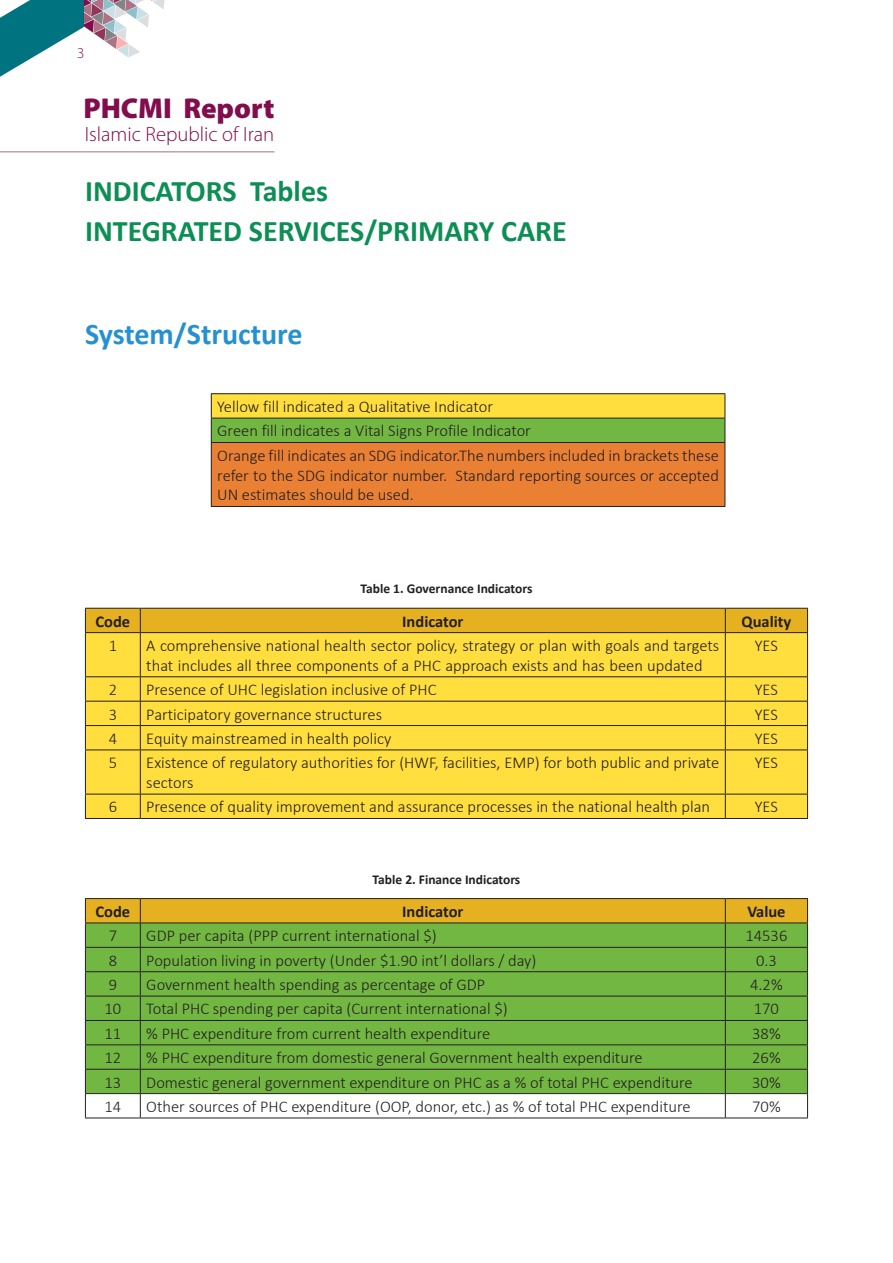
<style>
.page{position:relative;width:893px;height:1263px;background:#fff}
.page>*{position:absolute;margin:0;border:0;box-sizing:border-box;transform-origin:0 0}
.t1{font:700 30px "Calibri";color:#0c8e54}
.t2{font:700 30px "Calibri";color:#2691d0}
.t3{font:900 28.8px "Myriad Pro";color:#810d4c}
.t4{font:300 20.7px "Myriad Pro";color:#810d4c}
.t5{font:300 16.5px/19.8px "Calibri";color:#231f20}
.t6{font:700 16.5px "Calibri";color:#231f20}
.t7{font:300 15px "Myriad Pro";color:#810d4c}
.t8{font:700 13.5px "Calibri";color:#231f20}
</style>
<div class="page">
<svg style="left:0;top:0;width:165px;height:77px"></svg>
<hr style="left:0;top:151px;width:274px;height:2px;background:#c69ca9">
<div style="left:211px;top:394px;width:514px;height:24px;background:#ffde3d"></div>
<div style="left:211px;top:418px;width:514px;height:24px;background:#73b743"></div>
<div style="left:211px;top:442px;width:514px;height:64px;background:#ea8034"></div>
<hr style="left:211px;top:393px;width:514px;height:1px;background:#231f20">
<hr style="left:211px;top:418px;width:514px;height:1px;background:#231f20">
<svg style="left:211px;top:394px;width:1px;height:48px"></svg>
<svg style="left:725px;top:394px;width:1px;height:48px"></svg>
<hr style="left:211px;top:442px;width:514px;height:1px;background:#231f20">
<hr style="left:211px;top:443px;width:1px;height:63px;background:#231f20">
<hr style="left:725px;top:443px;width:1px;height:63px;background:#231f20">
<hr style="left:211px;top:506px;width:514px;height:1px;background:#231f20">
<div style="left:86px;top:633px;width:721px;height:185px;background:#ffde3d"></div>
<div style="left:85px;top:608px;width:723px;height:24px;background:#e6b120"></div>
<hr style="left:85px;top:632px;width:55px;height:1px;background:#231f20">
<hr style="left:85px;top:633px;width:1px;height:43px;background:#231f20">
<hr style="left:140px;top:632px;width:585px;height:1px;background:#231f20">
<hr style="left:140px;top:633px;width:1px;height:43px;background:#231f20">
<hr style="left:725px;top:632px;width:83px;height:1px;background:#231f20">
<hr style="left:725px;top:633px;width:1px;height:43px;background:#231f20">
<hr style="left:807px;top:633px;width:1px;height:43px;background:#231f20">
<hr style="left:85px;top:676px;width:55px;height:1px;background:#231f20">
<hr style="left:140px;top:676px;width:585px;height:1px;background:#231f20">
<hr style="left:725px;top:676px;width:83px;height:1px;background:#231f20">
<hr style="left:85px;top:701px;width:55px;height:1px;background:#231f20">
<hr style="left:140px;top:701px;width:585px;height:1px;background:#231f20">
<hr style="left:725px;top:701px;width:83px;height:1px;background:#231f20">
<hr style="left:85px;top:725px;width:55px;height:1px;background:#231f20">
<svg style="left:85px;top:677px;width:1px;height:72px"></svg>
<hr style="left:140px;top:725px;width:585px;height:1px;background:#231f20">
<svg style="left:140px;top:677px;width:1px;height:72px"></svg>
<hr style="left:725px;top:725px;width:83px;height:1px;background:#231f20">
<svg style="left:725px;top:677px;width:1px;height:72px"></svg>
<svg style="left:807px;top:677px;width:1px;height:72px"></svg>
<hr style="left:85px;top:749px;width:55px;height:1px;background:#231f20">
<hr style="left:85px;top:750px;width:1px;height:44px;background:#231f20">
<hr style="left:140px;top:749px;width:585px;height:1px;background:#231f20">
<hr style="left:140px;top:750px;width:1px;height:44px;background:#231f20">
<hr style="left:725px;top:749px;width:83px;height:1px;background:#231f20">
<hr style="left:725px;top:750px;width:1px;height:44px;background:#231f20">
<hr style="left:807px;top:750px;width:1px;height:44px;background:#231f20">
<hr style="left:85px;top:794px;width:55px;height:1px;background:#231f20">
<svg style="left:85px;top:794px;width:1px;height:24px"></svg>
<hr style="left:140px;top:794px;width:585px;height:1px;background:#231f20">
<svg style="left:140px;top:794px;width:1px;height:24px"></svg>
<hr style="left:725px;top:794px;width:83px;height:1px;background:#231f20">
<svg style="left:725px;top:794px;width:1px;height:24px"></svg>
<svg style="left:807px;top:794px;width:1px;height:24px"></svg>
<hr style="left:85px;top:818px;width:55px;height:1px;background:#231f20">
<hr style="left:140px;top:818px;width:585px;height:1px;background:#231f20">
<hr style="left:725px;top:818px;width:83px;height:1px;background:#231f20">
<svg style="left:85px;top:898px;width:723px;height:219px;background:#8ab651"></svg>
<hr style="left:85px;top:1117px;width:55px;height:1px;background:#231f20">
<hr style="left:140px;top:1117px;width:585px;height:1px;background:#231f20">
<hr style="left:725px;top:1117px;width:83px;height:1px;background:#231f20">
<p class="t7" style="left:77px;top:44px;width:9px">3</p>
<h2 class="t3" style="left:83px;top:89px;width:193px">PHCMI Report</h2>
<p class="t4" style="left:85px;top:122px;width:191px">Islamic Republic of Iran</p>
<p class="t1" style="left:85px;top:170px;width:245px">INDICATORS Tables</p>
<p class="t1" style="left:85px;top:210px;width:483px">INTEGRATED SERVICES/PRIMARY CARE</p>
<p class="t2" style="left:85px;top:313px;width:219px">System/Structure</p>
<p class="t5" style="left:217px;top:397px;width:277px">Yellow fill indicated a Qualitative Indicator</p>
<p class="t5" style="left:217px;top:421px;width:315px">Green fill indicates a Vital Signs Profile Indicator</p>
<p class="t5" style="left:217px;top:445px;width:503px;text-align:justify">Orange fill indicates an SDG indicator.The numbers included in brackets these refer to the SDG indicator number. Standard reporting sources or accepted UN estimates should be used.</p>
<p class="t8" style="left:361px;top:579px;width:173px">Table 1. Governance Indicators</p>
<p class="t6" style="left:95px;top:609px;width:36px">Code</p>
<p class="t6" style="left:402px;top:609px;width:63px">Indicator</p>
<p class="t6" style="left:741px;top:609px;width:51px">Quality</p>
<p class="t5" style="left:109px;top:635px;width:10px">1</p>
<p class="t5" style="left:146px;top:635px;width:574px">A comprehensive national health sector policy, strategy or plan with goals and targets that includes all three components of a PHC approach exists and has been updated</p>
<p class="t5" style="left:755px;top:635px;width:25px">YES</p>
<p class="t5" style="left:109px;top:680px;width:10px">2</p>
<p class="t5" style="left:146px;top:680px;width:292px">Presence of UHC legislation inclusive of PHC</p>
<p class="t5" style="left:755px;top:680px;width:25px">YES</p>
<p class="t5" style="left:109px;top:704px;width:10px">3</p>
<p class="t5" style="left:146px;top:704px;width:237px">Participatory governance structures</p>
<p class="t5" style="left:755px;top:704px;width:25px">YES</p>
<p class="t5" style="left:109px;top:728px;width:10px">4</p>
<p class="t5" style="left:146px;top:728px;width:247px">Equity mainstreamed in health policy</p>
<p class="t5" style="left:755px;top:728px;width:25px">YES</p>
<p class="t5" style="left:109px;top:753px;width:10px">5</p>
<p class="t5" style="left:146px;top:753px;width:574px">Existence of regulatory authorities for (HWF, facilities, EMP) for both public and private sectors</p>
<p class="t5" style="left:755px;top:753px;width:25px">YES</p>
<p class="t5" style="left:109px;top:797px;width:10px">6</p>
<p class="t5" style="left:146px;top:797px;width:565px">Presence of quality improvement and assurance processes in the national health plan</p>
<p class="t5" style="left:755px;top:797px;width:25px">YES</p>
<p class="t8" style="left:373px;top:870px;width:149px">Table 2. Finance Indicators</p>
<p class="t6" style="left:95px;top:900px;width:36px">Code</p>
<p class="t6" style="left:402px;top:900px;width:63px">Indicator</p>
<p class="t6" style="left:747px;top:900px;width:40px">Value</p>
<p class="t5" style="left:109px;top:926px;width:10px">7</p>
<p class="t5" style="left:146px;top:926px;width:292px">GDP per capita (PPP current international $)</p>
<p class="t5" style="left:745px;top:926px;width:43px">14536</p>
<p class="t5" style="left:109px;top:950px;width:10px">8</p>
<p class="t5" style="left:146px;top:950px;width:392px">Population living in poverty (Under $1.90 int’l dollars / day)</p>
<p class="t5" style="left:756px;top:950px;width:22px">0.3</p>
<p class="t5" style="left:109px;top:974px;width:10px">9</p>
<p class="t5" style="left:146px;top:974px;width:341px">Government health spending as percentage of GDP</p>
<p class="t5" style="left:750px;top:974px;width:34px">4.2%</p>
<p class="t5" style="left:105px;top:999px;width:18px">10</p>
<p class="t5" style="left:146px;top:999px;width:363px">Total PHC spending per capita (Current international $)</p>
<p class="t5" style="left:754px;top:999px;width:27px">170</p>
<p class="t5" style="left:105px;top:1023px;width:18px">11</p>
<p class="t5" style="left:146px;top:1023px;width:346px">% PHC expenditure from current health expenditure</p>
<p class="t5" style="left:752px;top:1023px;width:30px">38%</p>
<p class="t5" style="left:105px;top:1048px;width:18px">12</p>
<p class="t5" style="left:146px;top:1048px;width:498px">% PHC expenditure from domestic general Government health expenditure</p>
<p class="t5" style="left:752px;top:1048px;width:30px">26%</p>
<p class="t5" style="left:105px;top:1072px;width:18px">13</p>
<p class="t5" style="left:146px;top:1072px;width:548px">Domestic general government expenditure on PHC as a % of total PHC expenditure</p>
<p class="t5" style="left:752px;top:1072px;width:30px">30%</p>
<p class="t5" style="left:105px;top:1096px;width:18px">14</p>
<p class="t5" style="left:146px;top:1096px;width:546px">Other sources of PHC expenditure (OOP, donor, etc.) as % of total PHC expenditure</p>
<p class="t5" style="left:752px;top:1096px;width:30px">70%</p>
</div>
